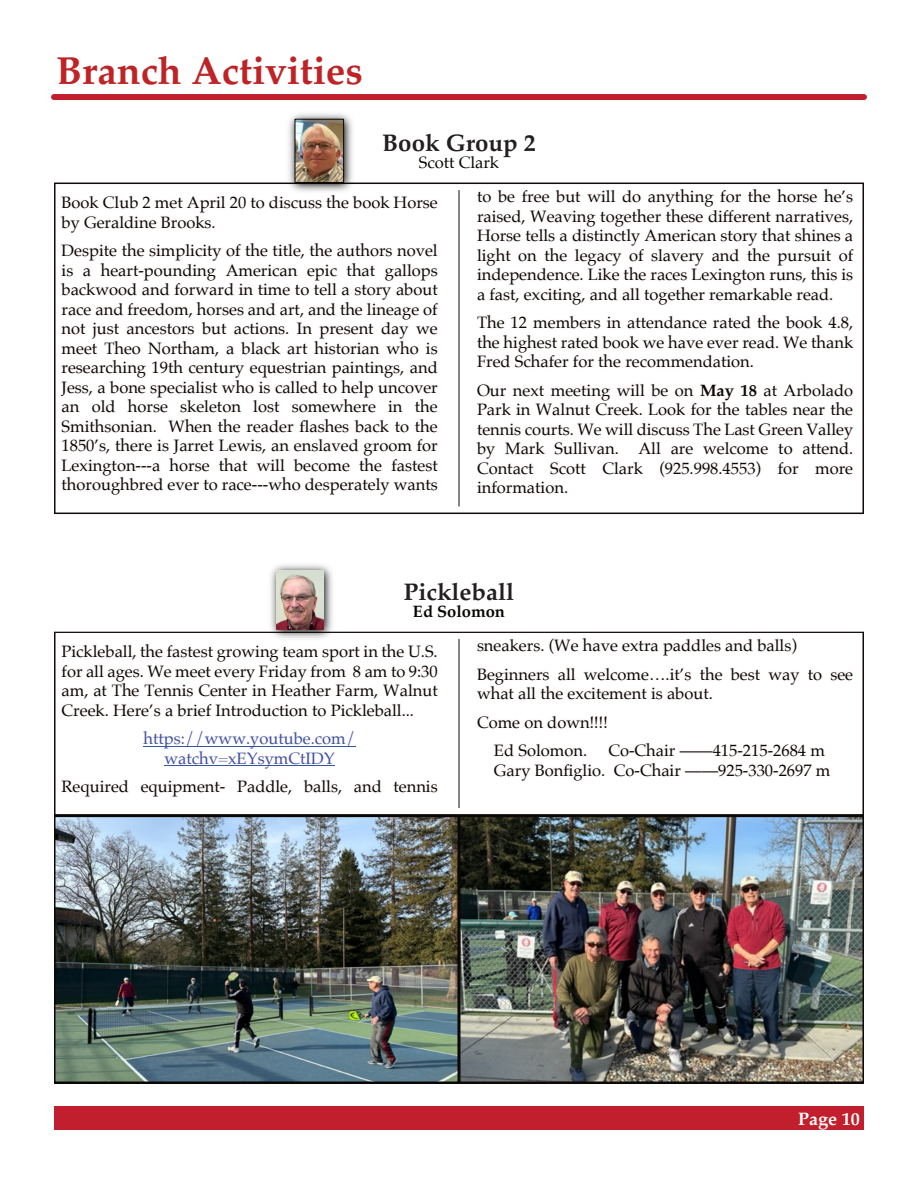
<style>
.page{position:relative;width:918px;height:1188px;background:#fff}
.page>*{position:absolute;margin:0;border:0;box-sizing:border-box;transform-origin:0 0}
.t1{font:700 39px "Palatino";color:#bf2325}
.t2{font:700 24px "Palatino";color:#231f20}
.t3{font:700 18px "Palatino";color:#fff}
.t4{font:16.5px/19.5px "Palatino";color:#080704;text-align:justify}
.t5{font:16.5px/19.5px "Palatino";color:#3a53a3;text-align:center}
.t6{font:700 16.5px "Palatino";color:#080704}
.s1{font-weight:700}
</style>
<div class="page">
<div style="left:54px;top:1107px;width:810px;height:23px;background:#c11f2d"></div>
<div style="left:54px;top:94px;width:810px;height:6px;background:#c11f2d"></div>
<svg style="left:54px;top:631px;width:810px;height:185px"></svg>
<hr style="left:459px;top:639px;width:1px;height:169px;background:#120a09">
<hr style="left:143px;top:746px;width:213px;height:1px;background:#3a53a3">
<hr style="left:164px;top:765px;width:171px;height:1px;background:#3a53a3">
<img style="left:267px;top:564px;width:68px;height:78px">
<img style="left:276px;top:570px;width:47px;height:60px">
<img style="left:54px;top:816px;width:405px;height:267px">
<img style="left:459px;top:816px;width:405px;height:267px">
<svg style="left:54px;top:182px;width:810px;height:1px"></svg>
<svg style="left:54px;top:183px;width:810px;height:331px"></svg>
<hr style="left:459px;top:190px;width:1px;height:316px;background:#120a09">
<img style="left:286px;top:113px;width:70px;height:82px">
<img style="left:297px;top:121px;width:45px;height:60px">
<div style="left:295px;top:119px;width:49px;height:64px;border:1px solid #080704"></div>
<h1 class="t1" style="left:56px;top:52px;width:308px">Branch Activities</h1>
<h2 class="t2" style="left:382px;top:132px;width:155px">Book Group 2</h2>
<p class="t4" style="left:419px;top:154px;width:82px">Scott Clark</p>
<p class="t4" style="left:62px;top:194px;width:378px">Book Club 2 met April 20 to discuss the book Horse by Geraldine Brooks.</p>
<p class="t4" style="left:62px;top:242px;width:378px">Despite the simplicity of the title, the authors novel is a heart-pounding American epic that gallops backwood and forward in time to tell a story about race and freedom, horses and art, and the lineage of not just ancestors but actions. In present day we meet Theo Northam, a black art historian who is researching 19th century equestrian paintings, and Jess, a bone specialist who is called to help uncover an old horse skeleton lost somewhere in the Smithsonian. When the reader flashes back to the 1850’s, there is Jarret Lewis, an enslaved groom for Lexington---a horse that will become the fastest thoroughbred ever to race---who desperately wants</p>
<p class="t4" style="left:477px;top:188px;width:378px">to be free but will do anything for the horse he’s raised, Weaving together these different narratives, Horse tells a distinctly American story that shines a light on the legacy of slavery and the pursuit of independence. Like the races Lexington runs, this is a fast, exciting, and all together remarkable read.</p>
<p class="t4" style="left:477px;top:314px;width:378px">The 12 members in attendance rated the book 4.8, the highest rated book we have ever read. We thank Fred Schafer for the recommendation.</p>
<p class="t4" style="left:477px;top:381px;width:378px">Our next meeting will be on <span class="s1">May 18</span> at Arbolado Park in Walnut Creek. Look for the tables near the tennis courts. We will discuss The Last Green Valley by Mark Sullivan. All are welcome to attend.<br>Contact Scott Clark (925.998.4553) for more information.</p>
<h2 class="t2" style="left:404px;top:581px;width:112px">Pickleball</h2>
<p class="t6" style="left:413px;top:603px;width:94px">Ed Solomon</p>
<p class="t4" style="left:62px;top:643px;width:378px">Pickleball, the fastest growing team sport in the U.S. for all ages. We meet every Friday from 8 am to 9:30 am, at The Tennis Center in Heather Farm, Walnut Creek. Here’s a brief Introduction to Pickleball...</p>
<p class="t5" style="left:143px;top:730px;width:214px">https://www.youtube.com/ watchv=xEYsymCtIDY</p>
<p class="t4" style="left:62px;top:778px;width:378px">Required equipment- Paddle, balls, and tennis</p>
<p class="t4" style="left:477px;top:632px;width:378px;line-height:28.5px">sneakers. (We have extra paddles and balls)<br>Beginners all welcome….it’s the best way to see</p>
<p class="t4" style="left:477px;top:685px;width:237px">what all the excitement is about.</p>
<p class="t4" style="left:477px;top:713px;width:133px">Come on down!!!!</p>
<p class="t4" style="left:494px;top:742px;width:95px">Ed Solomon.</p>
<p class="t4" style="left:494px;top:742px;width:338px;text-indent:114px">Co-Chair ——415-215-2684 m<br>Gary Bonfiglio. Co-Chair ——925-330-2697 m</p>
<p class="t3" style="left:798px;top:1110px;width:63px">Page 10</p>
</div>
